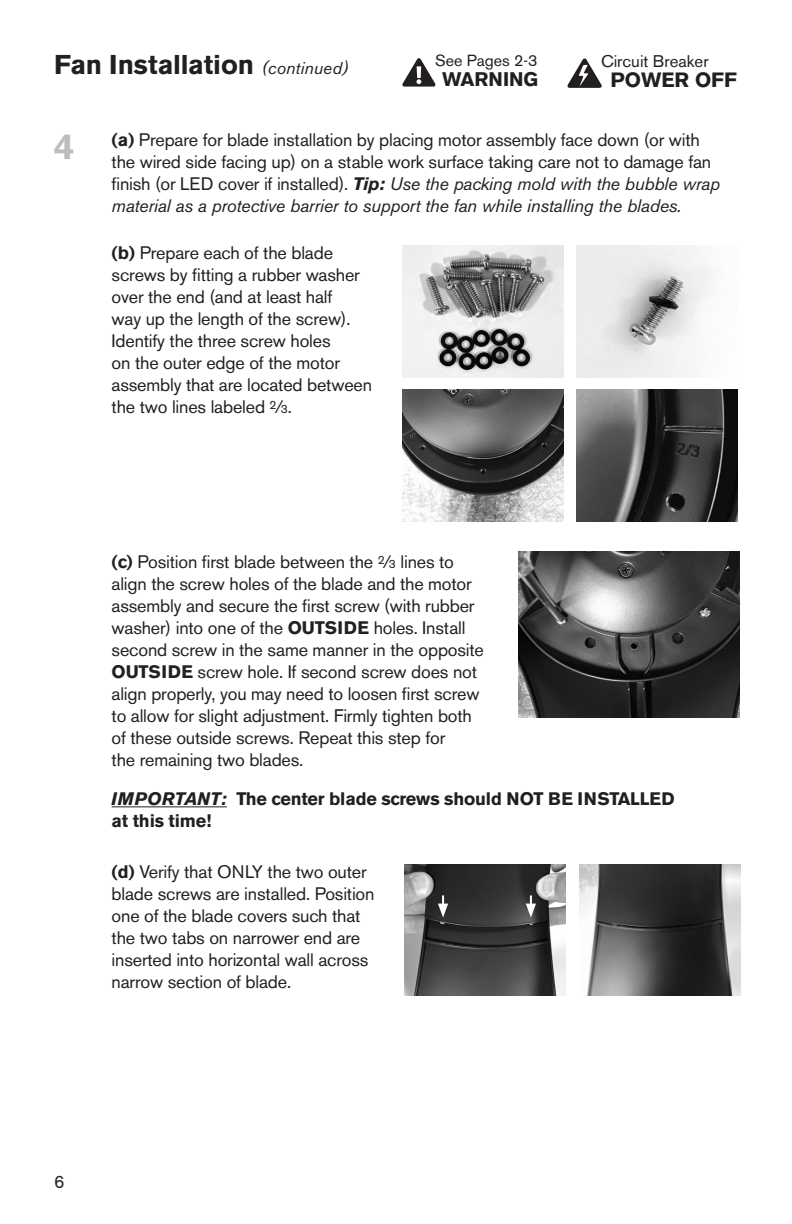
<style>
.page{position:relative;width:792px;height:1224px;background:#fff}
.page>*{position:absolute;margin:0;border:0;box-sizing:border-box;transform-origin:0 0}
.t1{font:700 27px "Akzidenz Grotesk BE";letter-spacing:-.005em;color:#231f20}
.t2{font:900 20.4px "Akzidenz Grotesk";color:#231f20}
.t3{font:900 19.4px "Akzidenz Grotesk";color:#231f20}
.t4{font:18px/22px "Akzidenz Grotesk BE";letter-spacing:-.01em;color:#231f20}
.t5{font:700 18px/22px "Akzidenz Grotesk BE";letter-spacing:-.01em;color:#231f20}
.t6{font:16.8px "Akzidenz Grotesk BE";color:#231f20}
.t7{font:16px "Akzidenz Grotesk BE";color:#231f20}
.s1{font-weight:400;font-style:italic;font-size:17px}
.s2{font-weight:700;font-size:36px;color:#bcbdc0}
.s3{font-weight:700}
.s4{font-weight:700;font-style:italic}
.s5{font-style:italic}
.s6{font-weight:300}
.s7{font-size:12px}
</style>
<div class="page">
<svg style="left:402px;top:58px;width:34px;height:29px"></svg>
<svg style="left:567px;top:58px;width:35px;height:30px"></svg>
<img style="left:577px;top:245px;width:138px;height:132px">
<img style="left:403px;top:389px;width:161px;height:132px">
<img style="left:577px;top:389px;width:161px;height:132px">
<img style="left:403px;top:245px;width:161px;height:132px">
<hr style="left:112px;top:806px;width:115px;height:1px;background:#231f20">
<img style="left:518px;top:552px;width:221px;height:166px">
<img style="left:405px;top:864px;width:161px;height:132px">
<img style="left:580px;top:864px;width:161px;height:132px">
<svg style="left:438px;top:895px;width:10px;height:23px"></svg>
<svg style="left:526px;top:895px;width:10px;height:23px"></svg>
<h1 class="t1" style="left:54px;top:54px;width:296px">Fan Installation <span class="s1">(continued)</span></h1>
<p class="t7" style="left:435px;top:54px;width:104px">See Pages 2-3</p>
<p class="t3" style="left:442px;top:68px;width:98px">WARNING</p>
<p class="t6" style="left:601px;top:54px;width:109px">Circuit Breaker</p>
<p class="t2" style="left:611px;top:68px;width:128px">POWER OFF</p>
<p class="t4" style="left:112px;top:130px;width:610px;text-indent:-58px"><span class="s2">4</span> <span class="s3">(a)</span> Prepare for blade installation by placing motor assembly face down (or with the wired side facing up) on a stable work surface taking care not to damage fan finish (or LED cover if installed). <span class="s4">Tip:</span> <span class="s5">Use the packing mold with the bubble wrap material as a protective barrier to support the fan while installing the blades.</span></p>
<p class="t4" style="left:112px;top:243px;width:262px"><span class="s3">(b)</span> Prepare each of the blade screws by fitting a rubber washer over the end (and at least half<br>way up the length of the screw).<br>Identify the three screw holes<br>on the outer edge of the motor assembly that are located between the two lines labeled <sup>2</sup><span class="s6">/</span><span class="s7">3</span>.</p>
<p class="t4" style="left:112px;top:552px;width:374px"><span class="s3">(c)</span> Position first blade between the <sup>2</sup><span class="s6">/</span><span class="s7">3</span> lines to align the screw holes of the blade and the motor assembly and secure the first screw (with rubber washer) into one of the <span class="s3">OUTSIDE</span> holes. Install second screw in the same manner in the opposite <span class="s3">OUTSIDE</span> screw hole. If second screw does not align properly, you may need to loosen first screw to allow for slight adjustment. Firmly tighten both of these outside screws. Repeat this step for<br>the remaining two blades.</p>
<p class="t5" style="left:112px;top:789px;width:565px"><span class="s5">IMPORTANT:</span> The center blade screws should NOT BE INSTALLED at this time!</p>
<p class="t4" style="left:112px;top:862px;width:264px"><span class="s3">(d)</span> Verify that ONLY the two outer blade screws are installed. Position one of the blade covers such that the two tabs on narrower end are inserted into horizontal wall across narrow section of blade.</p>
<p class="t4" style="left:54px;top:1172px;width:12px">6</p>
</div>
